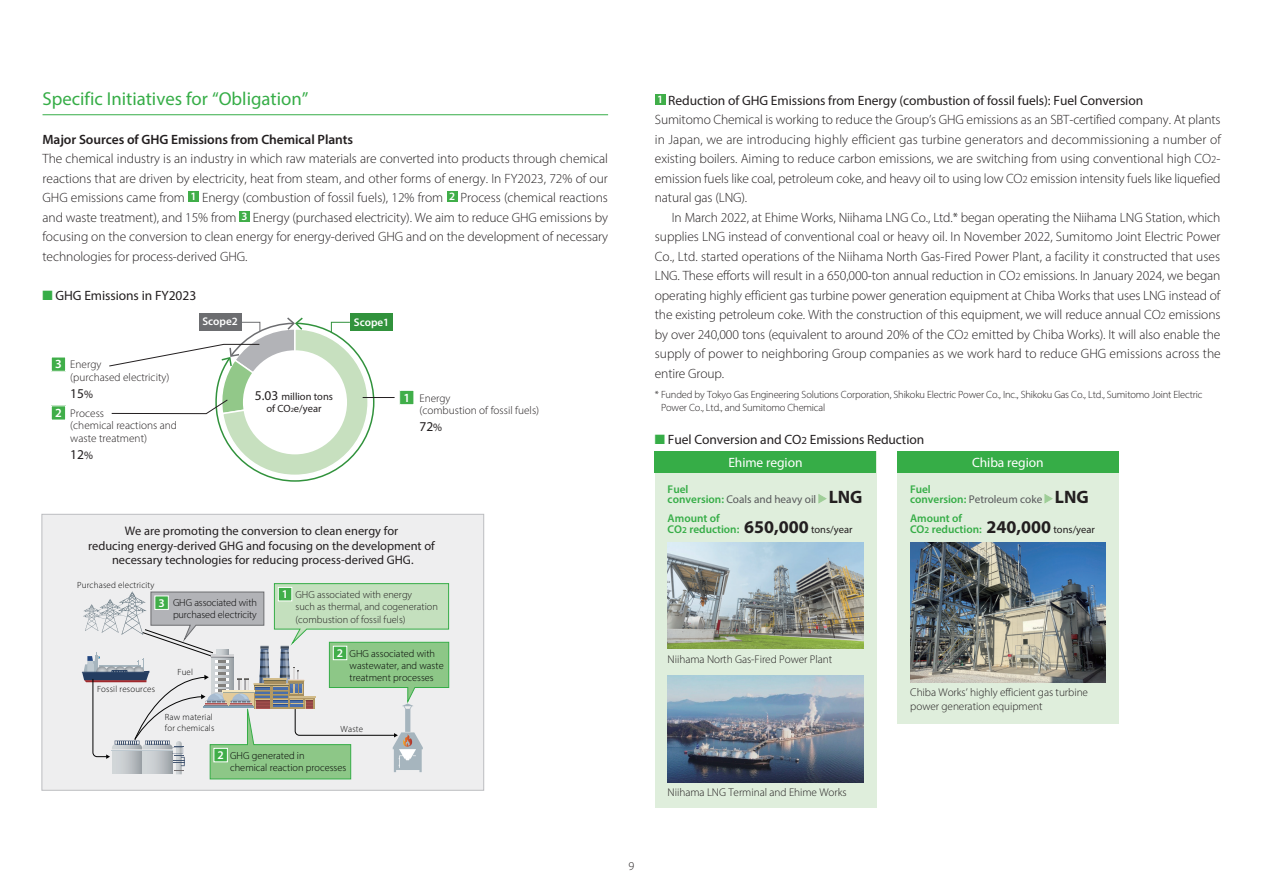
<style>
.page{position:relative;width:1263px;height:893px;background:#fff}
.page>*{position:absolute;margin:0;border:0;box-sizing:border-box;transform-origin:0 0}
.e_SR横_大見出し{font:18.75px "Myriad Pro";color:#36ad47}
.e_SR横_本文{font:300 13.5px/19.5px "Myriad Pro";letter-spacing:-.005em;color:#231f20;text-align:justify}
.e_SR横_中見出し{font:13.5px "Myriad Pro";letter-spacing:-.005em;color:#231f20}
.e_SR横_チャートタイトル{font:13.5px "Myriad Pro";letter-spacing:-.005em;color:#231f20}
.e_SR横_中見出し-2{font:600 13.5px "Myriad Pro";letter-spacing:-.005em;color:#231f20}
.e_SR横_表組_R_en{font:13.5px "Myriad Pro";letter-spacing:-.005em;color:#fff}
.t1{font:12.45px/14.7px "Myriad Pro";color:#231f20;text-align:center}
.t2{font:600 12.45px "Myriad Pro";color:#fff}
.t3{font:300 12px "Myriad Pro";color:#231f20}
.t4{font:600 11.85px "Myriad Pro";color:#fff}
.e_SR横_キャプション{font:300 11.25px/12.8px "Myriad Pro";letter-spacing:-.005em;color:#231f20}
.e_SR横_表組_L_en{font:600 11.25px/10.5px "Myriad Pro";color:#36ad47}
.e_SR横_表組_L_en-2{font:11.25px/10.5px "Myriad Pro";color:#57585a}
.e_SR横_表組_R_en-2{font:600 11.25px "Myriad Pro";color:#fff}
.t5{font:600 11.1px "Myriad Pro";color:#fff}
.e_SR横_注記{font:300 10.5px/12.8px "Myriad Pro";letter-spacing:-.02em;color:#231f20}
.t6{font:10.5px/11.7px "Myriad Pro";color:#231f20;text-align:center}
.t7{font:300 10.35px/12.1px "Myriad Pro";color:#030303}
.t8{font:300 10.35px/12.1px "Myriad Pro";color:#231f20}
.t9{font:300 9px/10.8px "Myriad Pro";letter-spacing:.02em;color:#030303}
.s1{color:#36ad47}
.s2{font-size:11.25px}
.s3{font-size:13.5px}
.s4{font-size:6.3px}
.s5{font-size:10.8px}
.s6{font-weight:600;color:#36ad47}
.s7{font-weight:700;font-size:18px;color:#231f20}
.s8{font-size:9px}
.s9{font-weight:400;font-size:10.5px;color:#231f20}
.s10{font-weight:400;color:#57585a}
</style>
<div class="page">
<hr style="left:43px;top:114px;width:565px;height:1px;background:#36ad47">
<div style="left:188px;top:191px;width:11px;height:11px;background:#40ae49"></div>
<div style="left:447px;top:191px;width:10px;height:11px;background:#40ae49"></div>
<div style="left:239px;top:211px;width:11px;height:11px;background:#40ae49"></div>
<div style="left:655px;top:94px;width:10px;height:11px;background:#40ae49"></div>
<div style="left:655px;top:452px;width:221px;height:356px;background:#dfeedc"></div>
<div style="left:897px;top:452px;width:221px;height:272px;background:#dfeedc"></div>
<div style="left:42px;top:514px;width:442px;height:276px;background:#eeeeef;border:1px solid #bcbdc0"></div>
<div style="left:199px;top:314px;width:42px;height:17px;background:#6c6d70"></div>
<div style="left:350px;top:314px;width:42px;height:17px;background:#31923c"></div>
<div style="left:400px;top:390px;width:14px;height:15px;background:#40ae49"></div>
<div style="left:399px;top:390px;width:15px;height:15px;border:1px solid #fff"></div>
<div style="left:51px;top:406px;width:15px;height:14px;background:#40ae49"></div>
<div style="left:51px;top:406px;width:15px;height:14px;border:1px solid #fff"></div>
<div style="left:51px;top:357px;width:15px;height:14px;background:#40ae49"></div>
<div style="left:51px;top:357px;width:15px;height:14px;border:1px solid #fff"></div>
<hr style="left:363px;top:397px;width:32px;height:1px;background:#231f20">
<svg style="left:109px;top:317px;width:266px;height:165px"></svg>
<img style="left:668px;top:542px;width:195px;height:106px">
<img style="left:910px;top:542px;width:196px;height:140px">
<img style="left:668px;top:676px;width:195px;height:106px">
<svg style="left:818px;top:494px;width:8px;height:9px"></svg>
<svg style="left:1044px;top:494px;width:8px;height:9px"></svg>
<div style="left:655px;top:452px;width:221px;height:21px;background:#36ad47"></div>
<div style="left:897px;top:452px;width:221px;height:21px;background:#36ad47"></div>
<svg style="left:82px;top:583px;width:368px;height:197px"></svg>
<div style="left:333px;top:646px;width:14px;height:14px;background:#40ae49"></div>
<div style="left:333px;top:646px;width:14px;height:14px;border:1px solid #fff"></div>
<div style="left:278px;top:587px;width:14px;height:14px;background:#40ae49"></div>
<div style="left:278px;top:587px;width:14px;height:14px;border:1px solid #fff"></div>
<div style="left:155px;top:596px;width:13px;height:13px;background:#40ae49"></div>
<div style="left:155px;top:596px;width:14px;height:14px;border:1px solid #fff"></div>
<div style="left:214px;top:748px;width:13px;height:14px;background:#40ae49"></div>
<div style="left:214px;top:748px;width:14px;height:14px;border:1px solid #fff"></div>
<p class="e_SR横_大見出し" style="left:43px;top:87px;width:268px">Specific Initiatives for “Obligation”</p>
<p class="e_SR横_中見出し-2" style="left:43px;top:130px;width:312px">Major Sources of GHG Emissions from Chemical Plants</p>
<p class="e_SR横_本文" style="left:43px;top:149px;width:567px">The chemical industry is an industry in which raw materials are converted into products through chemical reactions that are driven by electricity, heat from steam, and other forms of energy. In FY2023, 72% of our GHG emissions came from</p>
<p class="e_SR横_表組_R_en-2" style="left:191px;top:189px;width:8px">1</p>
<p class="e_SR横_本文" style="left:202px;top:188px;width:243px">Energy (combustion of fossil fuels), 12% from</p>
<p class="e_SR横_表組_R_en-2" style="left:449px;top:189px;width:8px">2</p>
<p class="e_SR横_本文" style="left:460px;top:188px;width:149px">Process (chemical reactions</p>
<p class="e_SR横_本文" style="left:43px;top:207px;width:196px">and waste treatment), and 15% from</p>
<p class="e_SR横_表組_R_en-2" style="left:242px;top:209px;width:8px">3</p>
<p class="e_SR横_本文" style="left:43px;top:207px;width:567px;text-indent:210px">Energy (purchased electricity). We aim to reduce GHG emissions by focusing on the conversion to clean energy for energy-derived GHG and on the development of necessary technologies for process-derived GHG.</p>
<p class="e_SR横_チャートタイトル" style="left:43px;top:287px;width:155px"><span class="s1">■</span> GHG Emissions in FY2023</p>
<p class="t2" style="left:55px;top:356px;width:8px">3</p>
<p class="t2" style="left:55px;top:405px;width:8px">2</p>
<p class="e_SR横_キャプション" style="left:70px;top:358px;width:101px">Energy<br>(purchased electricity)</p>
<p class="e_SR横_中見出し" style="left:70px;top:385px;width:24px">15<span class="s2">%</span></p>
<p class="e_SR横_キャプション" style="left:70px;top:406px;width:108px">Process<br>(chemical reactions and waste treatment)</p>
<p class="e_SR横_中見出し" style="left:70px;top:446px;width:24px">12<span class="s2">%</span></p>
<p class="t5" style="left:202px;top:315px;width:37px">Scope2</p>
<p class="t5" style="left:354px;top:315px;width:37px">Scope1</p>
<p class="t6" style="left:255px;top:390px;width:80px"><span class="s3">5.03</span> million tons of CO<span class="s4">2</span>e/year</p>
<p class="e_SR横_キャプション" style="left:419px;top:391px;width:121px">Energy<br>(combustion of fossil fuels)</p>
<p class="e_SR横_中見出し" style="left:419px;top:418px;width:24px">72<span class="s2">%</span></p>
<p class="t2" style="left:403px;top:389px;width:8px">1</p>
<p class="t1" style="left:88px;top:523px;width:348px">We are promoting the conversion to clean energy for<br>reducing energy-derived GHG and focusing on the development of necessary technologies for reducing process-derived GHG.</p>
<p class="t9" style="left:77px;top:580px;width:79px">Purchased electricity</p>
<p class="t4" style="left:158px;top:595px;width:8px">3</p>
<p class="t7" style="left:173px;top:596px;width:85px">GHG associated with purchased electricity</p>
<p class="t9" style="left:97px;top:684px;width:60px">Fossil resources</p>
<p class="t9" style="left:177px;top:667px;width:17px">Fuel</p>
<p class="t9" style="left:165px;top:712px;width:51px">Raw material for chemicals</p>
<p class="t4" style="left:282px;top:587px;width:8px">1</p>
<p class="t8" style="left:295px;top:588px;width:144px">GHG associated with energy<br>such as thermal, and cogeneration (combustion of fossil fuels)</p>
<p class="t4" style="left:337px;top:645px;width:8px">2</p>
<p class="t7" style="left:350px;top:647px;width:96px">GHG associated with wastewater, and waste treatment processes</p>
<p class="t9" style="left:341px;top:723px;width:24px">Waste</p>
<p class="t4" style="left:218px;top:747px;width:8px">2</p>
<p class="t7" style="left:230px;top:749px;width:118px">GHG generated in<br>chemical reaction processes</p>
<p class="e_SR横_表組_R_en-2" style="left:657px;top:92px;width:8px">1</p>
<p class="e_SR横_中見出し" style="left:668px;top:92px;width:476px">Reduction of GHG Emissions from Energy (combustion of fossil fuels): Fuel Conversion</p>
<p class="e_SR横_本文" style="left:655px;top:110px;width:567px">Sumitomo Chemical is working to reduce the Group’s GHG emissions as an SBT-certified company. At plants in Japan, we are introducing highly efficient gas turbine generators and decommissioning a number of existing boilers. Aiming to reduce carbon emissions, we are switching from using conventional high CO<span class="s5">2</span>- emission fuels like coal, petroleum coke, and heavy oil to using low CO<span class="s5">2</span> emission intensity fuels like liquefied natural gas (LNG).</p>
<p class="e_SR横_本文" style="left:655px;top:207px;width:567px;text-indent:17px">In March 2022, at Ehime Works, Niihama LNG Co., Ltd.* began operating the Niihama LNG Station, which supplies LNG instead of conventional coal or heavy oil. In November 2022, Sumitomo Joint Electric Power Co., Ltd. started operations of the Niihama North Gas-Fired Power Plant, a facility it constructed that uses LNG. These efforts will result in a 650,000-ton annual reduction in CO<span class="s5">2</span> emissions. In January 2024, we began operating highly efficient gas turbine power generation equipment at Chiba Works that uses LNG instead of the existing petroleum coke. With the construction of this equipment, we will reduce annual CO<span class="s5">2</span> emissions by over 240,000 tons (equivalent to around 20% of the CO<span class="s5">2</span> emitted by Chiba Works). It will also enable the supply of power to neighboring Group companies as we work hard to reduce GHG emissions across the entire Group.</p>
<p class="e_SR横_注記" style="left:661px;top:388px;width:543px;text-indent:-6px">* Funded by Tokyo Gas Engineering Solutions Corporation, Shikoku Electric Power Co., Inc., Shikoku Gas Co., Ltd., Sumitomo Joint Electric<br>Power Co., Ltd., and Sumitomo Chemical</p>
<p class="e_SR横_チャートタイトル" style="left:655px;top:431px;width:271px"><span class="s1">■</span> Fuel Conversion and CO<span class="s5">2</span> Emissions Reduction</p>
<p class="e_SR横_表組_R_en" style="left:728px;top:454px;width:76px">Ehime region</p>
<p class="e_SR横_表組_R_en" style="left:972px;top:454px;width:73px">Chiba region</p>
<p class="e_SR横_表組_L_en-2" style="left:668px;top:483px;width:196px"><span class="s6">Fuel<br>conversion:</span> Coals and heavy oil <span class="s7">LNG</span></p>
<p class="e_SR横_表組_L_en" style="left:668px;top:513px;width:186px">Amount of<br>CO<span class="s8">2</span> reduction: <span class="s7">650,000</span> <span class="s9">tons/year</span></p>
<p class="e_SR横_キャプション" style="left:668px;top:652px;width:166px">Niihama North Gas-Fired Power Plant</p>
<p class="e_SR横_キャプション" style="left:668px;top:786px;width:181px">Niihama LNG Terminal and Ehime Works</p>
<p class="e_SR横_表組_L_en" style="left:910px;top:483px;width:180px">Fuel<br>conversion: <span class="s10">Petroleum coke</span> <span class="s7">LNG</span></p>
<p class="e_SR横_表組_L_en" style="left:910px;top:513px;width:186px">Amount of<br>CO<span class="s8">2</span> reduction: <span class="s7">240,000</span> <span class="s9">tons/year</span></p>
<p class="e_SR横_キャプション" style="left:910px;top:686px;width:179px;line-height:13.5px">Chiba Works’ highly efficient gas turbine power generation equipment</p>
<p class="t3" style="left:628px;top:859px;width:7px">9</p>
</div>
